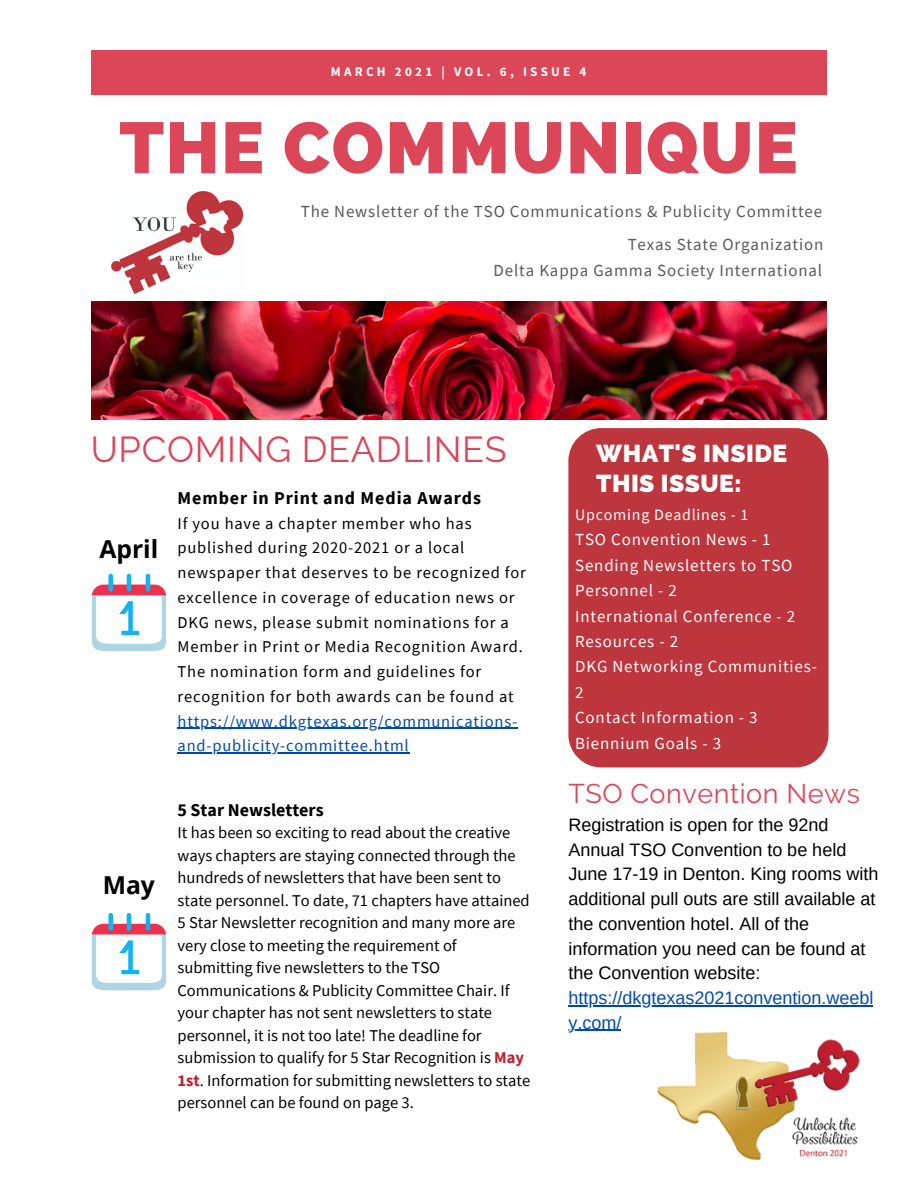
<style>
.page{position:relative;width:918px;height:1188px;background:#fff}
.page>*{position:absolute;margin:0;border:0;box-sizing:border-box;transform-origin:0 0}
.t1{font:800 72px "Raleway";letter-spacing:.02em;color:#dc4659}
.t2{font:36px "Raleway";letter-spacing:.02em;color:#dc4659}
.t3{font:27px "Raleway";letter-spacing:.02em;color:#dc4659}
.t4{font:700 24.75px "Open Sans";color:#000}
.t5{font:800 24.6px/30.8px "Raleway";letter-spacing:.02em;color:#fff}
.t6{font:18px/24.8px "Arimo";color:#000}
.t7{font:700 18px "Source Sans Pro";letter-spacing:.05em;color:#000}
.t8{font:700 18px "Source Sans Pro";color:#000}
.t9{font:16.95px/25.3px "Source Sans Pro";letter-spacing:.05em;color:#fff}
.t10{font:16.95px "Source Sans Pro";letter-spacing:.05em;color:#595959}
.t11{font:16.5px/22.5px "Source Sans Pro";color:#000}
.t12{font:16.5px/24.8px "Source Sans Pro";letter-spacing:.05em;color:#000}
.t13{font:15.9px "Source Sans Pro";letter-spacing:.05em;color:#fff}
.t14{font:700 13.05px "Source Sans Pro";letter-spacing:.25em;color:#fff}
.s1{color:#004aad}
.s2{font-weight:700;color:#be1f2e}
</style>
<div class="page">
<img style="left:92px;top:302px;width:734px;height:118px">
<div style="left:91px;top:51px;width:735px;height:44px;background:#dc4659"></div>
<img style="left:111px;top:191px;width:132px;height:102px">
<div style="left:568px;top:428px;width:261px;height:339px;background:#bd353d;border-radius:33px"></div>
<img style="left:657px;top:1031px;width:203px;height:130px">
<div style="left:108px;top:574px;width:5px;height:18px;background:#14b3f0;border-radius:2px"></div>
<hr style="left:127px;top:574px;width:4px;height:18px;background:#14b3f0;border-radius:2px">
<hr style="left:146px;top:574px;width:4px;height:18px;background:#14b3f0;border-radius:2px">
<svg style="left:92px;top:585px;width:74px;height:66px"></svg>
<hr style="left:178px;top:728px;width:340px;height:1px;background:#004aad">
<hr style="left:178px;top:752px;width:232px;height:2px;background:#004aad">
<div style="left:108px;top:913px;width:5px;height:18px;background:#14b3f0;border-radius:2px"></div>
<hr style="left:127px;top:913px;width:4px;height:18px;background:#14b3f0;border-radius:2px">
<hr style="left:146px;top:913px;width:4px;height:18px;background:#14b3f0;border-radius:2px">
<svg style="left:92px;top:924px;width:74px;height:66px"></svg>
<hr style="left:568px;top:1005px;width:305px;height:1px;background:#004aad">
<hr style="left:568px;top:1030px;width:53px;height:1px;background:#004aad">
<p class="t14" style="left:331px;top:63px;width:257px">MARCH 2021 | VOL. 6, ISSUE 4</p>
<p class="t1" style="left:119px;top:106px;width:680px">THE COMMUNIQUE</p>
<p class="t10" style="left:301px;top:200px;width:523px">The Newsletter of the TSO Communications &amp; Publicity Committee</p>
<p class="t10" style="left:628px;top:234px;width:197px">Texas State Organization</p>
<p class="t10" style="left:494px;top:259px;width:330px">Delta Kappa Gamma Society International</p>
<p class="t2" style="left:91px;top:428px;width:418px">UPCOMING DEADLINES</p>
<p class="t7" style="left:178px;top:486px;width:305px">Member in Print and Media Awards</p>
<p class="t12" style="left:178px;top:510px;width:350px">If you have a chapter member who has published during 2020-2021 or a local newspaper that deserves to be recognized for excellence in coverage of education news or DKG news, please submit nominations for a Member in Print or Media Recognition Award.<br>The nomination form and guidelines for recognition for both awards can be found at <span class="s1">https://www.dkgtexas.org/communications&shy;and-publicity-committee.html</span></p>
<p class="t4" style="left:99px;top:531px;width:60px">April</p>
<p class="t4" style="left:103px;top:867px;width:54px">May</p>
<p class="t8" style="left:178px;top:798px;width:148px">5 Star Newsletters</p>
<p class="t11" style="left:178px;top:821px;width:354px">It has been so exciting to read about the creative ways chapters are staying connected through the hundreds of newsletters that have been sent to state personnel. To date, 71 chapters have attained 5 Star Newsletter recognition and many more are very close to meeting the requirement of submitting five newsletters to the TSO Communications &amp; Publicity Committee Chair. If your chapter has not sent newsletters to state personnel, it is not too late! The deadline for submission to qualify for 5 Star Recognition is <span class="s2">May 1st</span>. Information for submitting newsletters to state personnel can be found on page 3.</p>
<p class="t5" style="left:596px;top:438px;width:193px">WHAT'S INSIDE<br>THIS ISSUE:</p>
<p class="t13" style="left:575px;top:504px;width:175px">Upcoming Deadlines - 1</p>
<p class="t9" style="left:575px;top:527px;width:197px">TSO Convention News - 1</p>
<p class="t9" style="left:575px;top:552px;width:219px">Sending Newsletters to TSO<br>Personnel - 2</p>
<p class="t9" style="left:575px;top:603px;width:222px">International Conference - 2</p>
<p class="t9" style="left:575px;top:628px;width:105px">Resources - 2</p>
<p class="t9" style="left:575px;top:654px;width:243px">DKG Networking Communities-<br>2</p>
<p class="t9" style="left:575px;top:705px;width:184px">Contact Information - 3</p>
<p class="t9" style="left:575px;top:730px;width:147px">Biennium Goals - 3</p>
<p class="t3" style="left:568px;top:778px;width:293px">TSO Convention News</p>
<p class="t6" style="left:568px;top:812px;width:311px">Registration is open for the 92nd<br>Annual TSO Convention to be held<br>June 17-19 in Denton. King rooms with additional pull outs are still available at the convention hotel. All of the information you need can be found at the Convention website: <span class="s1">https://dkgtexas2021convention.weebl y.com/</span></p>
</div>
